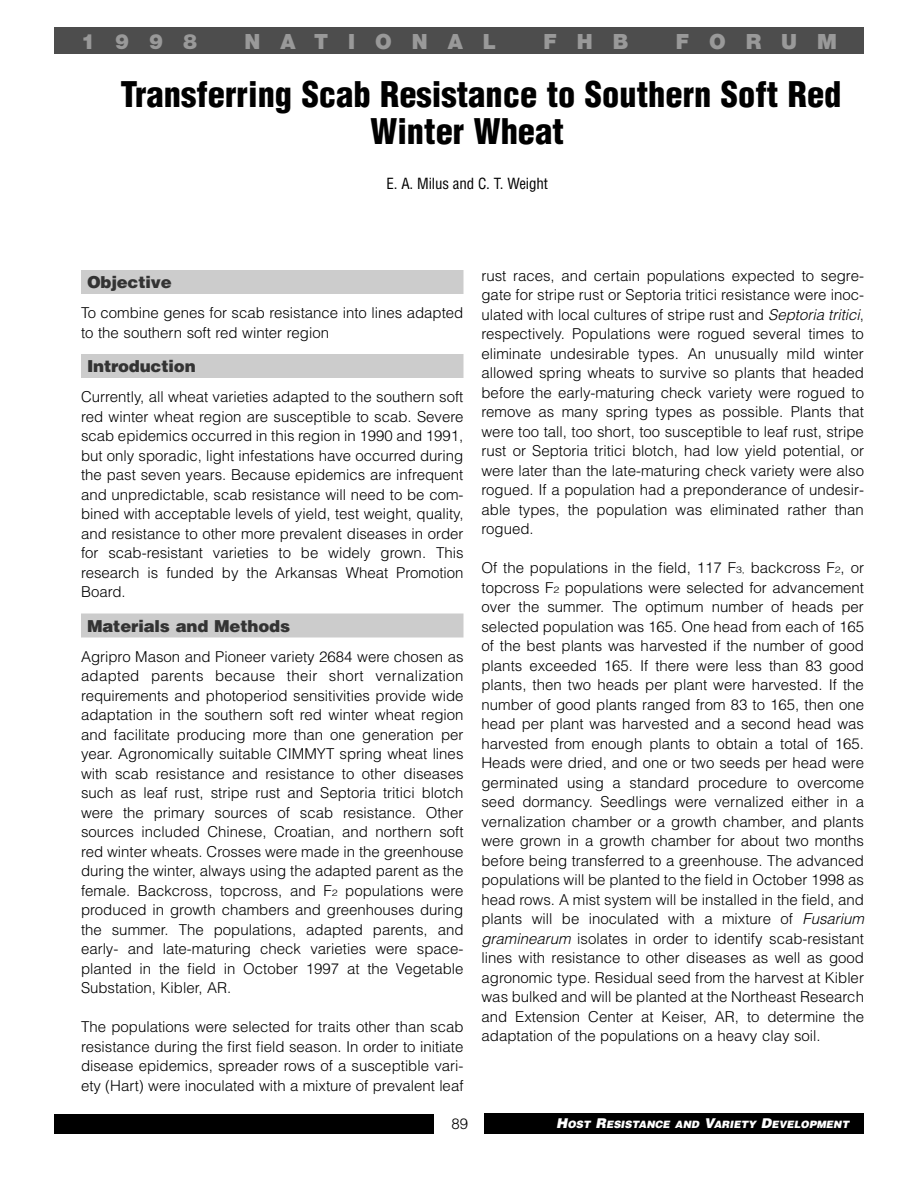
<style>
.page{position:relative;width:918px;height:1188px;background:#fff}
.page>*{position:absolute;margin:0;border:0;box-sizing:border-box;transform-origin:0 0}
.t1{font:900 condensed 34.5px/37.5px "Helvetica";color:#000}
.t2{font:900 21px "Helvetica Neue";letter-spacing:.95em;color:#999}
.t3{font:900 16.5px "Helvetica";letter-spacing:-.01em;color:#333}
.t4{font:300 15px/19.5px "Helvetica";color:#000;text-align:justify}
.t5{font:condensed 15px "Helvetica";letter-spacing:-.01em;color:#000}
.t6{font:italic 900 10.2px "Helvetica";color:#fff}
.s1{font-size:9.15px}
.s2{font-style:italic}
.s3{font-size:13.5px}
</style>
<div class="page">
<div style="left:81px;top:270px;width:383px;height:24px;background:#ccc"></div>
<div style="left:81px;top:354px;width:383px;height:24px;background:#ccc"></div>
<div style="left:81px;top:614px;width:383px;height:24px;background:#ccc"></div>
<div style="left:54px;top:27px;width:810px;height:27px;background:#4d4d4d"></div>
<div style="left:54px;top:1114px;width:379px;height:20px;background:#000"></div>
<div style="left:485px;top:1114px;width:379px;height:20px;background:#000"></div>
<h2 class="t2" style="left:81px;top:34px;width:117px">1998</h2>
<h2 class="t2" style="left:245px;top:34px;width:253px">NATIONAL</h2>
<h2 class="t2" style="left:544px;top:34px;width:86px">FHB</h2>
<h2 class="t2" style="left:676px;top:34px;width:163px">FORUM</h2>
<h1 class="t1" style="left:371px;top:78px;width:473px;text-indent:-250px">Transferring Scab Resistance to Southern Soft Red<br>Winter Wheat</h1>
<p class="t5" style="left:386px;top:178px;width:163px">E. A. Milus and C. T. Weight</p>
<p class="t3" style="left:87px;top:276px;width:86px">Objective</p>
<p class="t4" style="left:81px;top:304px;width:384px">To combine genes for scab resistance into lines adapted to the southern soft red winter region</p>
<p class="t3" style="left:87px;top:360px;width:110px">Introduction</p>
<p class="t4" style="left:81px;top:388px;width:384px">Currently, all wheat varieties adapted to the southern soft red winter wheat region are susceptible to scab. Severe scab epidemics occurred in this region in 1990 and 1991, but only sporadic, light infestations have occurred during the past seven years. Because epidemics are infrequent and unpredictable, scab resistance will need to be com&shy;bined with acceptable levels of yield, test weight, quality, and resistance to other more prevalent diseases in order for scab-resistant varieties to be widely grown. This research is funded by the Arkansas Wheat Promotion Board.</p>
<p class="t3" style="left:87px;top:620px;width:205px">Materials and Methods</p>
<p class="t4" style="left:81px;top:648px;width:384px">Agripro Mason and Pioneer variety 2684 were chosen as adapted parents because their short vernalization requirements and photoperiod sensitivities provide wide adaptation in the southern soft red winter wheat region and facilitate producing more than one generation per year. Agronomically suitable CIMMYT spring wheat lines with scab resistance and resistance to other diseases such as leaf rust, stripe rust and Septoria tritici blotch were the primary sources of scab resistance. Other sources included Chinese, Croatian, and northern soft red winter wheats. Crosses were made in the greenhouse during the winter, always using the adapted parent as the female. Backcross, topcross, and F<span class="s1">2</span> populations were produced in growth chambers and greenhouses during the summer. The populations, adapted parents, and early- and late-maturing check varieties were space&shy;planted in the field in October 1997 at the Vegetable Substation, Kibler, AR.</p>
<p class="t4" style="left:81px;top:1018px;width:384px">The populations were selected for traits other than scab resistance during the first field season. In order to initiate disease epidemics, spreader rows of a susceptible vari&shy;ety (Hart) were inoculated with a mixture of prevalent leaf</p>
<p class="t4" style="left:481px;top:267px;width:384px">rust races, and certain populations expected to segre&shy;gate for stripe rust or Septoria tritici resistance were inoc&shy;ulated with local cultures of stripe rust and <span class="s2">Septoria tritici</span>, respectively. Populations were rogued several times to eliminate undesirable types. An unusually mild winter allowed spring wheats to survive so plants that headed before the early-maturing check variety were rogued to remove as many spring types as possible. Plants that were too tall, too short, too susceptible to leaf rust, stripe rust or Septoria tritici blotch, had low yield potential, or were later than the late-maturing check variety were also rogued. If a population had a preponderance of undesir&shy;able types, the population was eliminated rather than rogued.</p>
<p class="t4" style="left:481px;top:560px;width:387px;text-align:left">Of the populations in the field, 117 F<span class="s1">3,</span> backcross F<span class="s1">2</span>, or topcross F<span class="s1">2</span> populations were selected for advancement over the summer. The optimum number of heads per selected population was 165. One head from each of 165 of the best plants was harvested if the number of good plants exceeded 165. If there were less than 83 good plants, then two heads per plant were harvested. If the number of good plants ranged from 83 to 165, then one head per plant was harvested and a second head was harvested from enough plants to obtain a total of 165.<br>Heads were dried, and one or two seeds per head were germinated using a standard procedure to overcome seed dormancy. Seedlings were vernalized either in a vernalization chamber or a growth chamber, and plants were grown in a growth chamber for about two months before being transferred to a greenhouse. The advanced populations will be planted to the field in October 1998 as head rows. A mist system will be installed in the field, and plants will be inoculated with a mixture of <span class="s2">Fusarium graminearum</span> isolates in order to identify scab-resistant lines with resistance to other diseases as well as good agronomic type. Residual seed from the harvest at Kibler was bulked and will be planted at the Northeast Research and Extension Center at Keiser, AR, to determine the adaptation of the populations on a heavy clay soil.</p>
<p class="t4" style="left:452px;top:1115px;width:18px">89</p>
<p class="t6" style="left:556px;top:1121px;width:296px"><span class="s3">H</span>OST <span class="s3">R</span>ESISTANCE AND <span class="s3">V</span>ARIETY <span class="s3">D</span>EVELOPMENT</p>
</div>
